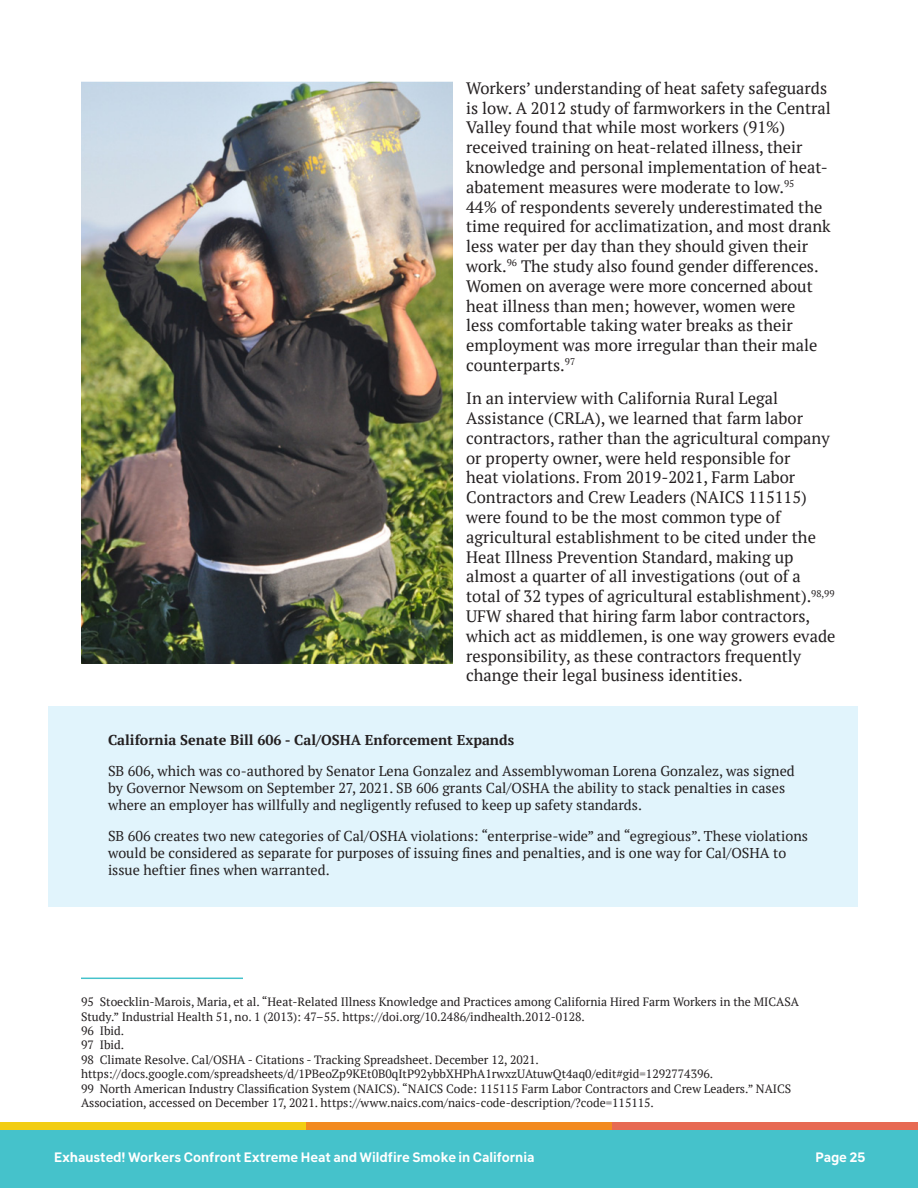
<style>
.page{position:relative;width:918px;height:1188px;background:#fff}
.page>*{position:absolute;margin:0;border:0;box-sizing:border-box;transform-origin:0 0}
.t1{font:16.5px/19.8px "PT Serif";color:#231f20}
.Text_Box{font:14.25px/17.1px "PT Serif";color:#231f20}
.Text_Box-2{font:700 14.25px "PT Serif";color:#231f20}
.t2{font:700 13.5px "Klima";color:#fff}
.Footnote{font:12px/14.4px "PT Serif";color:#231f20}
</style>
<div class="page">
<div style="left:0;top:1125px;width:918px;height:63px;background:#45c2cb"></div>
<div style="left:0;top:1122px;width:306px;height:7px;background:#f2cd13"></div>
<div style="left:306px;top:1122px;width:306px;height:7px;background:#f28a20"></div>
<div style="left:612px;top:1122px;width:306px;height:7px;background:#e76a53"></div>
<div style="left:48px;top:706px;width:810px;height:201px;background:#e1f4fc"></div>
<hr style="left:81px;top:978px;width:162px;height:1px;background:#45c2cb">
<img style="left:81px;top:81px;width:372px;height:582px">
<p class="t1" style="left:466px;top:78px;width:366px">Workers’ understanding of heat safety safeguards is low. A 2012 study of farmworkers in the Central Valley found that while most workers (91%) received training on heat-related illness, their knowledge and personal implementation of heat&shy;abatement measures were moderate to low.<sup>95<br></sup>44% of respondents severely underestimated the time required for acclimatization, and most drank less water per day than they should given their work.<sup>96</sup> The study also found gender differences.<br>Women on average were more concerned about heat illness than men; however, women were<br>less comfortable taking water breaks as their employment was more irregular than their male counterparts.<sup>97</sup></p>
<p class="t1" style="left:466px;top:388px;width:371px">In an interview with California Rural Legal Assistance (CRLA), we learned that farm labor contractors, rather than the agricultural company or property owner, were held responsible for<br>heat violations. From 2019-2021, Farm Labor Contractors and Crew Leaders (NAICS 115115) were found to be the most common type of agricultural establishment to be cited under the Heat Illness Prevention Standard, making up almost a quarter of all investigations (out of a total of 32 types of agricultural establishment).<sup>98,99<br></sup>UFW shared that hiring farm labor contractors, which act as middlemen, is one way growers evade responsibility, as these contractors frequently change their legal business identities.</p>
<p class="Text_Box-2" style="left:108px;top:731px;width:408px">California Senate Bill 606 - Cal/OSHA Enforcement Expands</p>
<p class="Text_Box" style="left:108px;top:762px;width:688px">SB 606, which was co-authored by Senator Lena Gonzalez and Assemblywoman Lorena Gonzalez, was signed by Governor Newsom on September 27, 2021. SB 606 grants Cal/OSHA the ability to stack penalties in cases where an employer has willfully and negligently refused to keep up safety standards.</p>
<p class="Text_Box" style="left:108px;top:827px;width:702px">SB 606 creates two new categories of Cal/OSHA violations: “enterprise-wide” and “egregious”. These violations would be considered as separate for purposes of issuing fines and penalties, and is one way for Cal/OSHA to issue heftier fines when warranted.</p>
<p class="Footnote" style="left:81px;top:995px;width:720px">95 Stoecklin-Marois, Maria, et al. “Heat-Related Illness Knowledge and Practices among California Hired Farm Workers in the MICASA<br>Study.” Industrial Health 51, no. 1 (2013): 47–55. https://doi.org/10.2486/indhealth.2012-0128.</p>
<p class="Footnote" style="left:81px;top:1023px;width:45px">96 Ibid.</p>
<p class="Footnote" style="left:81px;top:1038px;width:45px">97 Ibid.</p>
<p class="Footnote" style="left:81px;top:1052px;width:459px">98 Climate Resolve. Cal/OSHA - Citations - Tracking Spreadsheet. December 12, 2021.</p>
<p class="Footnote" style="left:81px;top:1067px;width:634px">https://docs.google.com/spreadsheets/d/1PBeoZp9KEt0B0qItP92ybbXHPhA1rwxzUAtuwQt4aq0/edit#gid=1292774396.</p>
<p class="Footnote" style="left:81px;top:1081px;width:712px">99 North American Industry Classification System (NAICS). “NAICS Code: 115115 Farm Labor Contractors and Crew Leaders.” NAICS<br>Association, accessed on December 17, 2021. https://www.naics.com/naics-code-description/?code=115115.</p>
<p class="t2" style="left:54px;top:1146px;width:482px">Exhausted! Workers Confront Extreme Heat and Wildfire Smoke in California</p>
<p class="t2" style="left:816px;top:1146px;width:52px">Page 25</p>
</div>
